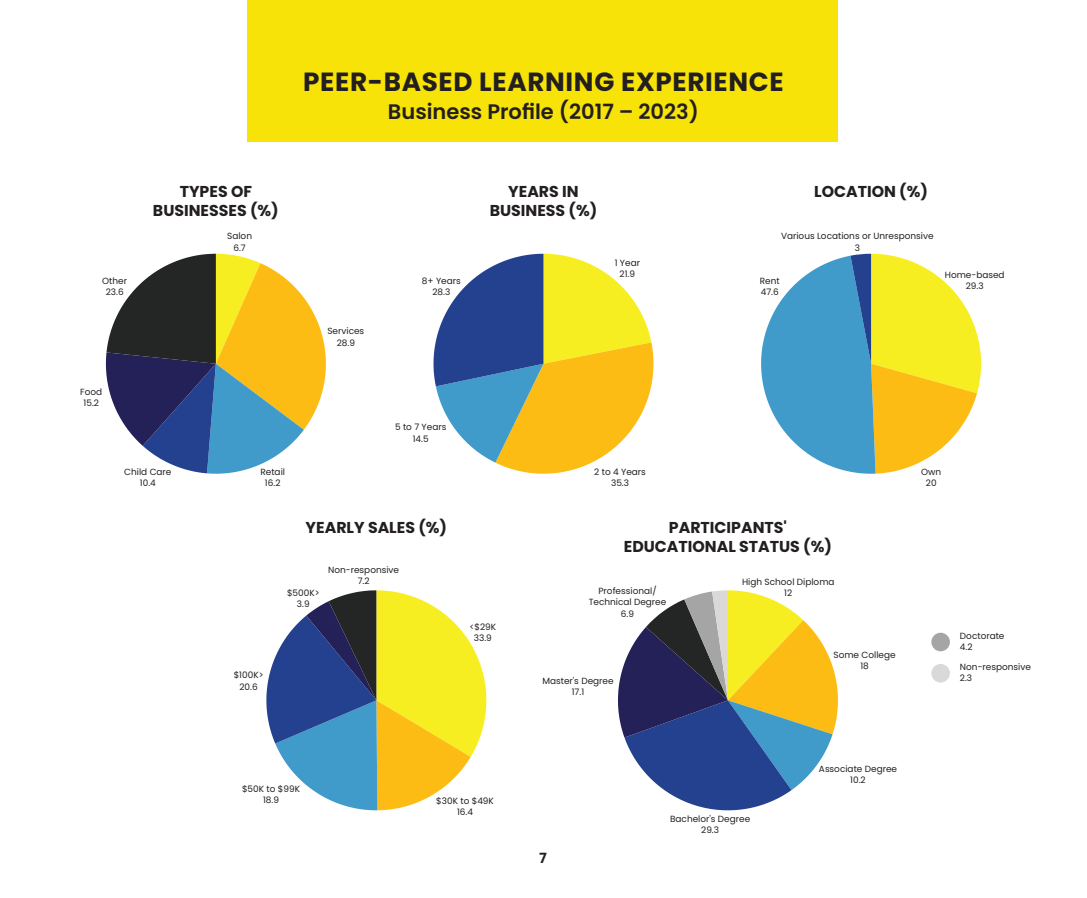
<style>
.page{position:relative;width:1087px;height:898px;background:#fff}
.page>*{position:absolute;margin:0;border:0;box-sizing:border-box;transform-origin:0 0}
.t1{font:700 26.25px "Poppins";letter-spacing:.025em;color:#231f20}
.t2{font:600 21px "Poppins";color:#231f20}
.t3{font:700 15.75px/18.9px "Poppins";color:#231f20;text-align:center}
.t4{font:700 14px "nevis";color:#231f20}
.t5{font:8.92px/11.4px "Poppins";color:#231f20;text-align:center}
</style>
<div class="page">
<svg style="left:266px;top:590px;width:220px;height:220px"></svg>
<div style="left:311px;top:569px;width:36px;height:24px;background:#fff"></div>
<div style="left:247px;top:0;width:591px;height:141px;background:#f7e307"></div>
<svg style="left:106px;top:254px;width:220px;height:220px"></svg>
<svg style="left:433px;top:254px;width:220px;height:220px"></svg>
<svg style="left:761px;top:254px;width:220px;height:220px"></svg>
<svg style="left:618px;top:590px;width:220px;height:220px"></svg>
<div style="left:931px;top:633px;width:19px;height:18px;background:#a6a5a5;border-radius:50%"></div>
<div style="left:931px;top:664px;width:19px;height:18px;background:#dad9d8;border-radius:50%"></div>
<h1 class="t1" style="left:303px;top:66px;width:482px">PEER-BASED LEARNING EXPERIENCE</h1>
<h2 class="t2" style="left:388px;top:99px;width:313px">Business Profile (2017 – 2023)</h2>
<h3 class="t3" style="left:153px;top:182px;width:127px">TYPES OF<br>BUSINESSES (%)</h3>
<h3 class="t3" style="left:814px;top:182px;width:115px">LOCATION (%)</h3>
<h3 class="t3" style="left:490px;top:182px;width:109px">YEARS IN<br>BUSINESS (%)</h3>
<p class="t5" style="left:102px;top:275px;width:26px">Other<br>23.6</p>
<p class="t5" style="left:80px;top:386px;width:23px">Food<br>15.2</p>
<p class="t5" style="left:124px;top:466px;width:49px">Child Care<br>10.4</p>
<p class="t5" style="left:227px;top:230px;width:26px">Salon<br>6.7</p>
<p class="t5" style="left:327px;top:326px;width:38px">Services<br>28.9</p>
<p class="t5" style="left:781px;top:231px;width:154px">Various Locations or Unresponsive<br>3</p>
<p class="t5" style="left:615px;top:257px;width:27px">1 Year<br>21.9</p>
<p class="t5" style="left:422px;top:275px;width:40px">8+ Years<br>28.3</p>
<p class="t5" style="left:945px;top:269px;width:61px">Home-based<br>29.3</p>
<p class="t5" style="left:760px;top:275px;width:21px;text-align:left">Rent<br>47.6</p>
<p class="t5" style="left:260px;top:466px;width:26px">Retail<br>16.2</p>
<p class="t5" style="left:395px;top:421px;width:53px">5 to 7 Years<br>14.5</p>
<p class="t5" style="left:594px;top:466px;width:53px">2 to 4 Years<br>35.3</p>
<h3 class="t3" style="left:306px;top:518px;width:143px">YEARLY SALES (%)</h3>
<h3 class="t3" style="left:624px;top:518px;width:210px">PARTICIPANTS'<br>EDUCATIONAL STATUS (%)</h3>
<p class="t5" style="left:287px;top:587px;width:34px">$500K&gt;<br>3.9</p>
<p class="t5" style="left:328px;top:564px;width:72px">Non-responsive<br>7.2</p>
<p class="t5" style="left:589px;top:585px;width:79px">Professional/<br>Technical Degree<br>6.9</p>
<p class="t5" style="left:742px;top:576px;width:94px">High School Diploma<br>12</p>
<p class="t5" style="left:921px;top:466px;width:22px">Own<br>20</p>
<p class="t5" style="left:234px;top:669px;width:31px">$100K&gt;<br>20.6</p>
<p class="t5" style="left:242px;top:783px;width:59px">$50K to $99K<br>18.9</p>
<p class="t5" style="left:469px;top:621px;width:28px">&lt;$29K<br>33.9</p>
<p class="t5" style="left:436px;top:795px;width:59px">$30K to $49K<br>16.4</p>
<p class="t5" style="left:542px;top:675px;width:73px">Master's Degree<br>17.1</p>
<h3 class="t4" style="left:539px;top:849px;width:10px">7</h3>
<p class="t5" style="left:670px;top:813px;width:82px">Bachelor's Degree<br>29.3</p>
<p class="t5" style="left:833px;top:649px;width:64px">Some College<br>18</p>
<p class="t5" style="left:819px;top:763px;width:80px">Associate Degree<br>10.2</p>
<p class="t5" style="left:960px;top:630px;width:46px;text-align:left">Doctorate<br>4.2</p>
<p class="t5" style="left:960px;top:661px;width:72px;text-align:left">Non-responsive<br>2.3</p>
</div>
